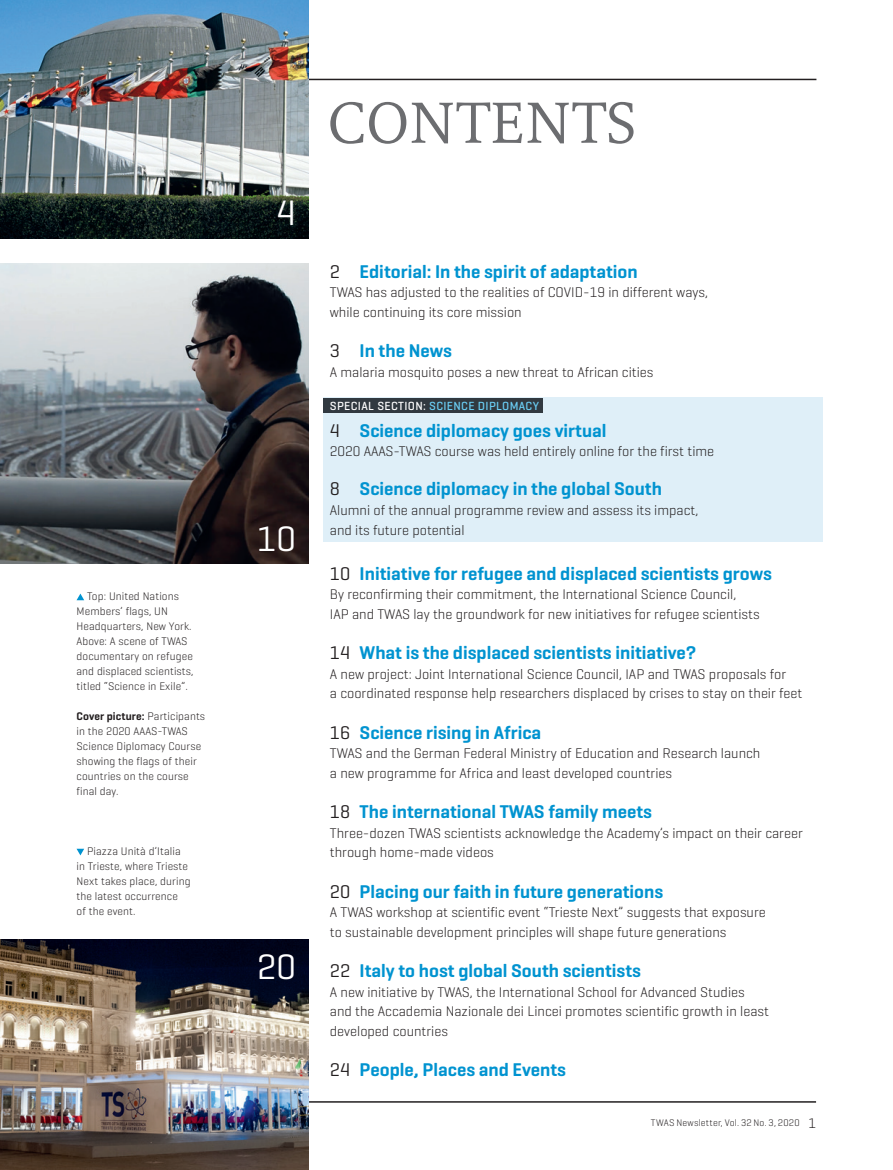
<style>
.page{position:relative;width:893px;height:1170px;background:#fff}
.page>*{position:absolute;margin:0;border:0;box-sizing:border-box;transform-origin:0 0}
.t1{font:64.35px "Milo Serif OT";color:#6c6d70}
.t2{font:36px "Geogrotesque";color:#fff}
.t3{font:600 18.75px "Geogrotesque";color:#0093d0}
.t4{font:300 14.25px/19.5px "Geogrotesque";color:#231f20}
.t5{font:500 12px "Geogrotesque";letter-spacing:.03em;color:#6bcff6}
.t6{font:300 11.25px/15px "Geogrotesque";letter-spacing:.01em;color:#231f20}
.t7{font:300 9.75px "Geogrotesque";letter-spacing:.02em;color:#231f20}
.s1{font-weight:600}
.s2{font-weight:400;color:#231f20}
.s3{color:#fff}
.s4{font-size:14.25px}
</style>
<div class="page">
<hr style="left:77px;top:79px;width:739px;height:1px;background:#231f20">
<hr style="left:77px;top:1101px;width:739px;height:1px;background:#231f20">
<svg style="left:77px;top:593px;width:7px;height:7px"></svg>
<svg style="left:77px;top:848px;width:7px;height:7px"></svg>
<img style="left:0;top:0;width:309px;height:238px">
<img style="left:0;top:939px;width:309px;height:230px">
<div style="left:323px;top:398px;width:500px;height:144px;background:#dfeff8"></div>
<div style="left:323px;top:398px;width:220px;height:14px;background:#313940"></div>
<img style="left:0;top:264px;width:309px;height:299px">
<p class="t6" style="left:77px;top:588px;width:118px;text-indent:11px">Top: United Nations<br>Members’ flags, UN<br>Headquarters, New York.<br>Above: A scene of TWAS documentary on refugee and displaced scientists, titled “Science in Exile”.</p>
<p class="t6" style="left:77px;top:708px;width:130px"><span class="s1">Cover picture:</span> Participants in the 2020 AAAS-TWAS<br>Science Diplomacy Course showing the flags of their countries on the course final day.</p>
<p class="t6" style="left:77px;top:843px;width:115px;text-indent:11px">Piazza Unità d’Italia in Trieste, where Trieste<br>Next takes place, during the latest occurrence<br>of the event.</p>
<h2 class="t2" style="left:276px;top:191px;width:21px">4</h2>
<h2 class="t2" style="left:257px;top:516px;width:41px">10</h2>
<h2 class="t2" style="left:257px;top:944px;width:41px">20</h2>
<h1 class="t1" style="left:328px;top:89px;width:311px">CONTENTS</h1>
<h3 class="t3" style="left:330px;top:260px;width:309px"><span class="s2">2</span> Editorial: In the spirit of adaptation</h3>
<p class="t4" style="left:330px;top:282px;width:380px">TWAS has adjusted to the realities of COVID-19 in different ways, while continuing its core mission</p>
<h3 class="t3" style="left:330px;top:339px;width:124px"><span class="s2">3</span> In the News</h3>
<p class="t4" style="left:330px;top:362px;width:325px">A malaria mosquito poses a new threat to African cities</p>
<p class="t5" style="left:330px;top:398px;width:211px"><span class="s3">SPECIAL SECTION:</span> SCIENCE DIPLOMACY</p>
<h3 class="t3" style="left:330px;top:419px;width:278px"><span class="s2">4</span> Science diplomacy goes virtual</h3>
<p class="t4" style="left:330px;top:441px;width:386px">2020 AAAS-TWAS course was held entirely online for the first time</p>
<h3 class="t3" style="left:330px;top:477px;width:334px"><span class="s2">8</span> Science diplomacy in the global South</h3>
<p class="t4" style="left:330px;top:500px;width:370px">Alumni of the annual programme review and assess its impact, and its future potential</p>
<h3 class="t3" style="left:330px;top:561px;width:443px"><span class="s2">10</span> Initiative for refugee and displaced scientists grows</h3>
<p class="t4" style="left:330px;top:584px;width:431px">By reconfirming their commitment, the International Science Council,<br>IAP and TWAS lay the groundwork for new initiatives for refugee scientists</p>
<h3 class="t3" style="left:330px;top:641px;width:368px"><span class="s2">14</span> What is the displaced scientists initiative?</h3>
<p class="t4" style="left:330px;top:663px;width:474px">A new project: Joint International Science Council, IAP and TWAS proposals for<br>a coordinated response help researchers displaced by crises to stay on their feet</p>
<h3 class="t3" style="left:330px;top:720px;width:213px"><span class="s2">16</span> Science rising in Africa</h3>
<p class="t4" style="left:330px;top:743px;width:432px">TWAS and the German Federal Ministry of Education and Research launch a new programme for Africa and least developed countries</p>
<h3 class="t3" style="left:330px;top:800px;width:324px"><span class="s2">18</span> The international TWAS family meets</h3>
<p class="t4" style="left:330px;top:822px;width:474px">Three-dozen TWAS scientists acknowledge the Academy’s impact on their career through home-made videos</p>
<h3 class="t3" style="left:330px;top:879px;width:335px"><span class="s2">20</span> Placing our faith in future generations</h3>
<p class="t4" style="left:330px;top:902px;width:437px">A TWAS workshop at scientific event “Trieste Next” suggests that exposure to sustainable development principles will shape future generations</p>
<h3 class="t3" style="left:330px;top:959px;width:313px"><span class="s2">22</span> Italy to host global South scientists</h3>
<p class="t4" style="left:330px;top:981px;width:441px">A new initiative by TWAS, the International School for Advanced Studies and the Accademia Nazionale dei Lincei promotes scientific growth in least developed countries</p>
<h3 class="t3" style="left:330px;top:1058px;width:238px"><span class="s2">24</span> People, Places and Events</h3>
<p class="t7" style="left:651px;top:1116px;width:167px">TWAS Newsletter, Vol. 32 No. 3, 2020 <span class="s4">1</span></p>
</div>
